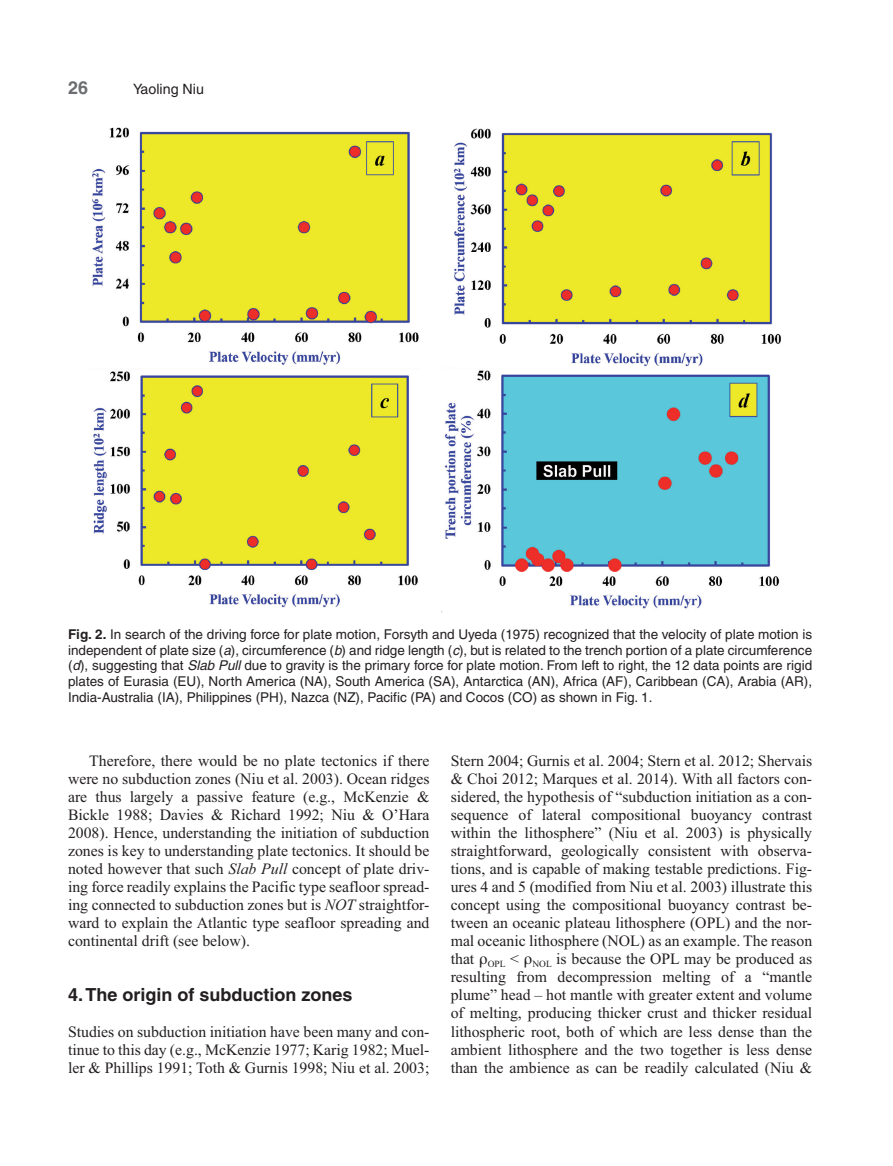
<style>
.page{position:relative;width:893px;height:1166px;background:#fff}
.page>*{position:absolute;margin:0;border:0;box-sizing:border-box;transform-origin:0 0}
.t1{font:700 18px "Helvetica";color:#231f20}
.t2{font:700 18px "Helvetica";color:#6c6d70}
.t3{font:15.75px/18px "Times New Roman";color:#231f20;text-align:justify}
.t4{font:14.25px "Helvetica";color:#231f20}
.t5{font:13.5px/15.8px "Helvetica";color:#231f20;text-align:justify}
.s1{font-weight:700}
.s2{font-style:italic}
</style>
<div class="page">
<img style="left:92px;top:127px;width:689px;height:486px">
<p class="t2" style="left:68px;top:81px;width:22px">26</p>
<p class="t4" style="left:133px;top:83px;width:72px">Yaoling Niu</p>
<p class="t5" style="left:68px;top:627px;width:746px"><span class="s1">Fig. 2.</span> In search of the driving force for plate motion, Forsyth and Uyeda (1975) recognized that the velocity of plate motion is independent of plate size (<span class="s2">a</span>), circumference (<span class="s2">b</span>) and ridge length (<span class="s2">c</span>), but is related to the trench portion of a plate circumference (<span class="s2">d</span>), suggesting that <span class="s2">Slab Pull</span> due to gravity is the primary force for plate motion. From left to right, the 12 data points are rigid plates of Eurasia (EU), North America (NA), South America (SA), Antarctica (AN), Africa (AF), Caribbean (CA), Arabia (AR), India-Australia (IA), Philippines (PH), Nazca (NZ), Pacific (PA) and Cocos (CO) as shown in Fig. 1.</p>
<p class="t3" style="left:68px;top:753px;width:363px;text-indent:21px">Therefore, there would be no plate tectonics if there were no subduction zones (Niu et al. 2003). Ocean ridges are thus largely a passive feature (e.g., McKenzie &amp; Bickle 1988; Davies &amp; Richard 1992; Niu &amp; O’Hara 2008). Hence, understanding the initiation of subduction zones is key to understanding plate tectonics. It should be noted however that such <span class="s2">Slab Pull</span> concept of plate driv&shy;ing force readily explains the Pacific type seafloor spread&shy;ing connected to subduction zones but is <span class="s2">NOT</span> straightfor&shy;ward to explain the Atlantic type seafloor spreading and continental drift (see below).</p>
<p class="t1" style="left:68px;top:988px;width:286px">4. The origin of subduction zones</p>
<p class="t3" style="left:68px;top:1023px;width:363px">Studies on subduction initiation have been many and con&shy;tinue to this day (e.g., McKenzie 1977; Karig 1982; Muel&shy;ler &amp; Phillips 1991; Toth &amp; Gurnis 1998; Niu et al. 2003;</p>
<p class="t3" style="left:451px;top:753px;width:363px">Stern 2004; Gurnis et al. 2004; Stern et al. 2012; Shervais &amp; Choi 2012; Marques et al. 2014). With all factors con&shy;sidered, the hypothesis of “subduction initiation as a con&shy;sequence of lateral compositional buoyancy contrast within the lithosphere” (Niu et al. 2003) is physically straightforward, geologically consistent with observa&shy;tions, and is capable of making testable predictions. Fig&shy;ures 4 and 5 (modified from Niu et al. 2003) illustrate this concept using the compositional buoyancy contrast be&shy;tween an oceanic plateau lithosphere (OPL) and the nor&shy;mal oceanic lithosphere (NOL) as an example. The reason that <sub>OPL</sub> &lt; <sub>NOL</sub> is because the OPL may be produced as resulting from decompression melting of a “mantle plume” head – hot mantle with greater extent and volume of melting, producing thicker crust and thicker residual lithospheric root, both of which are less dense than the ambient lithosphere and the two together is less dense than the ambience as can be readily calculated (Niu &amp;</p>
</div>
